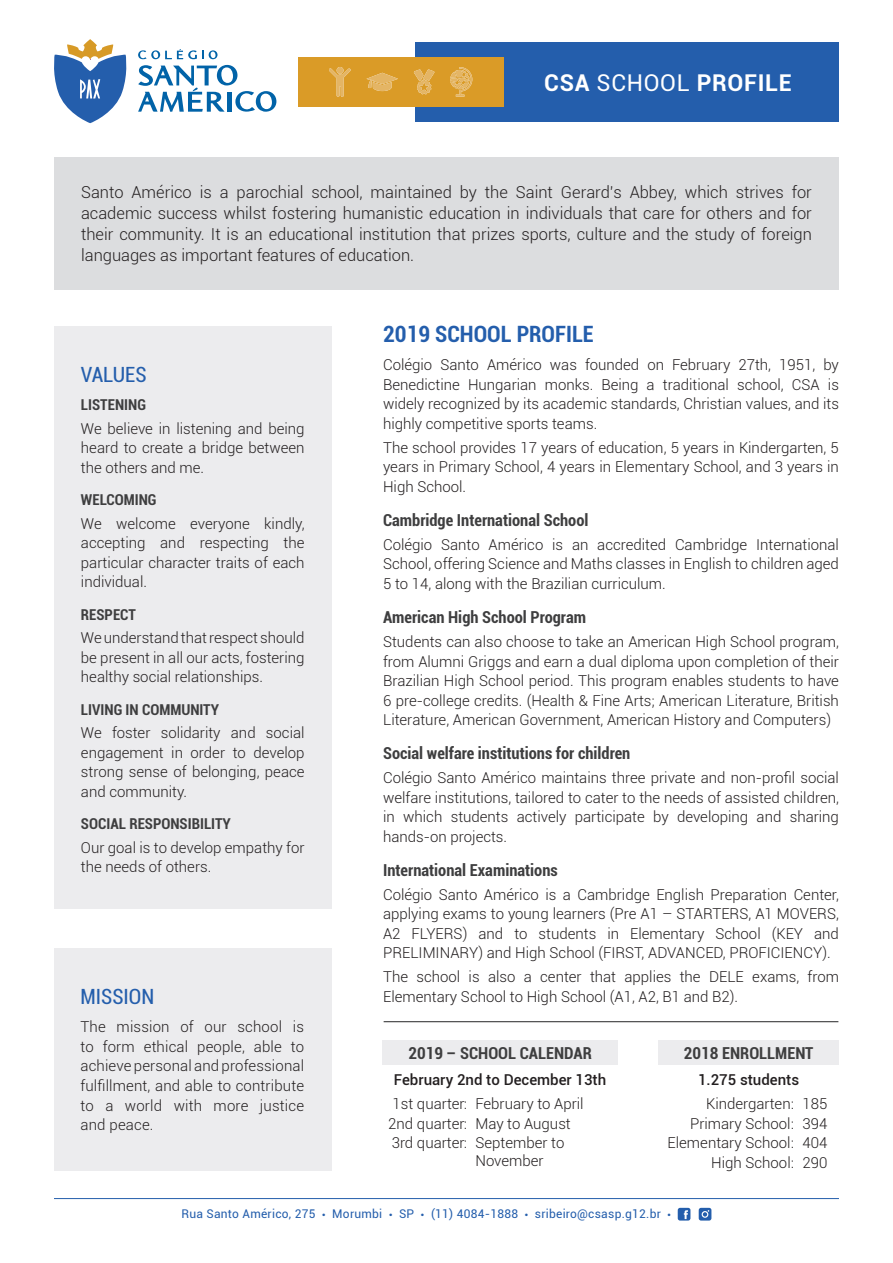
<style>
.page{position:relative;width:893px;height:1263px;background:#fff}
.page>*{position:absolute;margin:0;border:0;box-sizing:border-box;transform-origin:0 0}
.t1{font:700 23.1px "Roboto";letter-spacing:.03em;color:#fff}
.t2{font:700 condensed 22.5px "Roboto";color:#245eac}
.t3{font:condensed 21px "Roboto";color:#245eac}
.t4{font:300 16.5px/21px "Roboto";color:#231f20;text-align:justify}
.t5{font:700 condensed 16.5px "Roboto";color:#3e3e3f}
.t6{font:300 15px/19.5px "Roboto";color:#231f20;text-align:justify}
.t7{font:700 condensed 15px "Roboto";color:#3e3e3f}
.t8{font:500 15px "Roboto";color:#231f20}
.t9{font:12px "Roboto";letter-spacing:.02em;color:#245eac}
.s1{font-weight:400}
.s2{font-family:"Myriad Pro"}
</style>
<div class="page">
<div style="left:415px;top:42px;width:424px;height:79px;background:#245eac"></div>
<div style="left:298px;top:57px;width:205px;height:50px;background:#da9b27"></div>
<svg style="left:329px;top:68px;width:22px;height:29px"></svg>
<svg style="left:366px;top:73px;width:32px;height:18px"></svg>
<svg style="left:414px;top:69px;width:20px;height:25px"></svg>
<svg style="left:450px;top:67px;width:22px;height:30px"></svg>
<svg style="left:54px;top:39px;width:73px;height:84px"></svg>
<svg style="left:138px;top:49px;width:79px;height:10px"></svg>
<svg style="left:138px;top:65px;width:138px;height:47px"></svg>
<div style="left:54px;top:157px;width:785px;height:133px;background:#dcdddf"></div>
<div style="left:54px;top:326px;width:278px;height:582px;background:#ececee"></div>
<div style="left:54px;top:948px;width:277px;height:223px;background:#ececee"></div>
<div style="left:658px;top:1041px;width:181px;height:24px;background:#ececee"></div>
<div style="left:382px;top:1041px;width:236px;height:24px;background:#ececee"></div>
<hr style="left:384px;top:1021px;width:454px;height:1px;background:#3e3e3f">
<svg style="left:678px;top:1208px;width:12px;height:12px"></svg>
<svg style="left:699px;top:1208px;width:12px;height:12px"></svg>
<hr style="left:54px;top:1198px;width:785px;height:1px;background:#245eac">
<h1 class="t1" style="left:544px;top:66px;width:249px">CSA <span class="s1">School</span> PROFILE</h1>
<p class="t4" style="left:81px;top:181px;width:732px">Santo Américo is a parochial school, maintained by the Saint Gerard’s Abbey, which strives for academic success whilst fostering humanistic education in individuals that care for others and for their community. It is an educational institution that prizes sports, culture and the study of foreign languages as important features of education.</p>
<h3 class="t3" style="left:81px;top:360px;width:67px">VALUES</h3>
<p class="t7" style="left:81px;top:394px;width:66px">LISTENING</p>
<p class="t6" style="left:81px;top:418px;width:225px">We believe in listening and being heard to create a bridge between the others and me.</p>
<p class="t7" style="left:81px;top:489px;width:77px">WELCOMING</p>
<p class="t6" style="left:81px;top:513px;width:225px">We welcome everyone kindly, accepting and respecting the particular character traits of each individual.</p>
<p class="t7" style="left:81px;top:604px;width:56px">RESPECT</p>
<p class="t6" style="left:81px;top:628px;width:225px">We understand that respect should be present in all our acts, fostering healthy social relationships.</p>
<p class="t7" style="left:81px;top:699px;width:140px">LIVING IN COMMUNITY</p>
<p class="t6" style="left:81px;top:723px;width:225px">We foster solidarity and social engagement in order to develop strong sense of belonging, peace and community.</p>
<p class="t7" style="left:81px;top:813px;width:151px">SOCIAL RESPONSIBILITY</p>
<p class="t6" style="left:81px;top:837px;width:225px">Our goal is to develop empathy for the needs of others.</p>
<h3 class="t3" style="left:80px;top:982px;width:75px">MISSION</h3>
<p class="t6" style="left:80px;top:1017px;width:225px">The mission of our school is to form ethical people, able to achieve personal and professional fulfillment, and able to contribute to a world with more justice and peace.</p>
<h2 class="t2" style="left:383px;top:319px;width:212px">2019 SCHOOL PROFILE</h2>
<p class="t6" style="left:383px;top:355px;width:457px">Colégio Santo Américo was founded on February 27th, 1951, by Benedictine Hungarian monks. Being a traditional school, CSA is widely recognized by its academic standards, Christian values, and its highly competitive sports teams.</p>
<p class="t6" style="left:383px;top:437px;width:457px">The school provides 17 years of education, 5 years in Kindergarten, 5 years in Primary School, 4 years in Elementary School, and 3 years in High School.</p>
<p class="t5" style="left:383px;top:509px;width:207px">Cambridge International School</p>
<p class="t6" style="left:383px;top:534px;width:457px">Colégio Santo Américo is an accredited Cambridge International School, offering Science and Maths classes in English to children aged 5 to 14, along with the Brazilian curriculum.</p>
<p class="t5" style="left:383px;top:606px;width:205px">American High School Program</p>
<p class="t6" style="left:383px;top:631px;width:457px">Students can also choose to take an American High School program, from Alumni Griggs and earn a dual diploma upon completion of their Brazilian High School period. This program enables students to have 6 pre-college credits. (Health &amp; Fine Arts; American Literature, British Literature, American Government, American History and Computers)</p>
<p class="t5" style="left:383px;top:742px;width:249px">Social welfare institutions for children</p>
<p class="t6" style="left:383px;top:768px;width:457px">Colégio Santo Américo maintains three private and non-profil social welfare institutions, tailored to cater to the needs of assisted children, in which students actively participate by developing and sharing hands-on projects.</p>
<p class="t5" style="left:383px;top:859px;width:176px">International Examinations</p>
<p class="t6" style="left:383px;top:884px;width:457px">Colégio Santo Américo is a Cambridge English Preparation Center, applying exams to young learners (Pre A1 – STARTERS, A1 MOVERS, A2 FLYERS) and to students in Elementary School (KEY and PRELIMINARY) and High School (FIRST, ADVANCED, PROFICIENCY).</p>
<p class="t6" style="left:383px;top:966px;width:457px">The school is also a center that applies the DELE exams, from<br>Elementary School to High School (A1, A2, B1 and B2).</p>
<p class="t5" style="left:408px;top:1042px;width:185px">2019 – SCHOOL CALENDAR</p>
<p class="t8" style="left:394px;top:1069px;width:214px">February 2nd to December 13th</p>
<p class="t6" style="left:388px;top:1093px;width:197px;text-align:left">1st quarter: February to April<br>2nd quarter: May to August<br>3rd quarter: September to</p>
<p class="t6" style="left:475px;top:1151px;width:70px">November</p>
<p class="t5" style="left:684px;top:1042px;width:131px">2018 ENROLLMENT</p>
<p class="t8" style="left:698px;top:1069px;width:103px">1.275 students</p>
<p class="t6" style="left:668px;top:1093px;width:161px;text-align:right">Kindergarten: 185<br>Primary School: 394<br>Elementary School: 404<br>High School: 290</p>
<p class="t9" style="left:182px;top:1206px;width:491px">Rua Santo Américo, 275 <span class="s2">•</span> Morumbi <span class="s2">•</span> SP <span class="s2">•</span> (11) 4084-1888 <span class="s2">•</span> sribeiro@csasp.g12.br <span class="s2">•</span></p>
</div>
